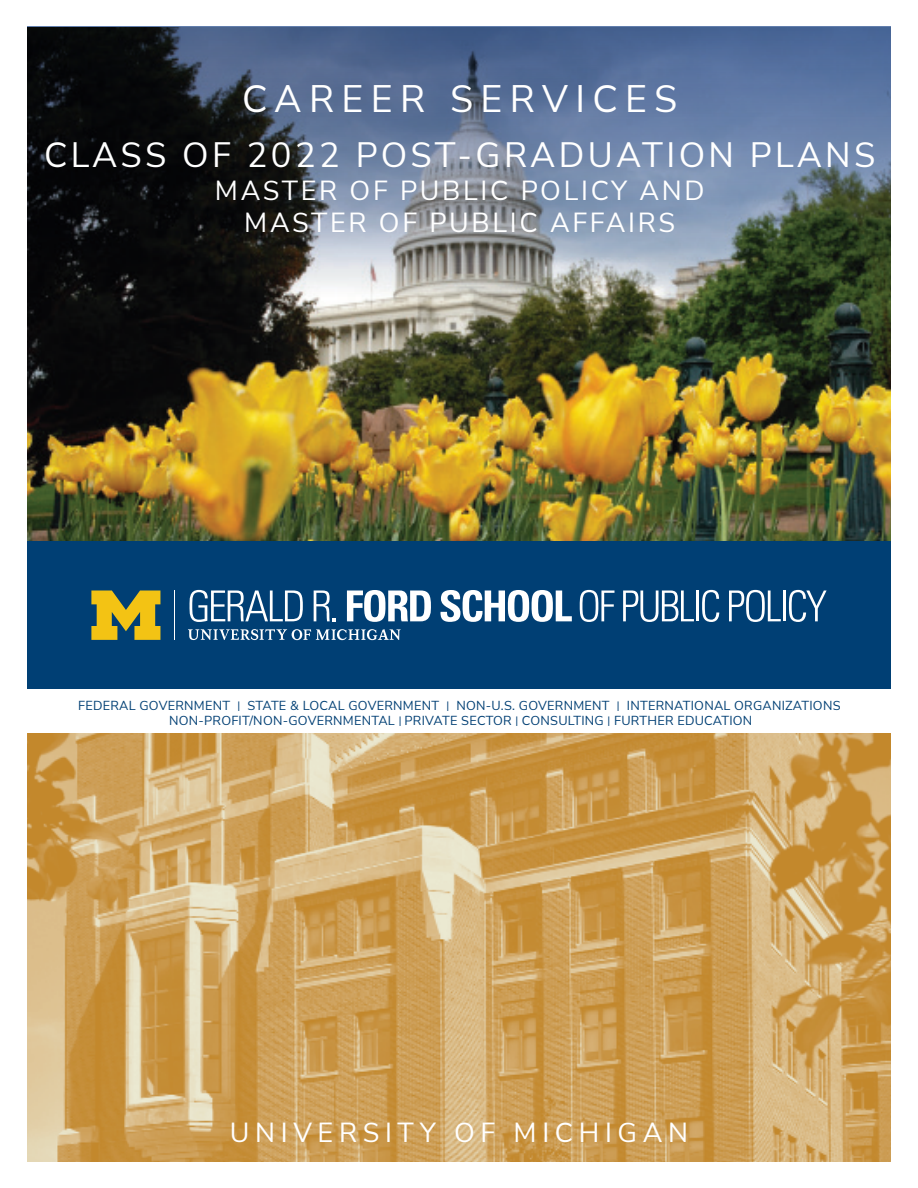
<style>
.page{position:relative;width:918px;height:1188px;background:#fff}
.page>*{position:absolute;margin:0;border:0;box-sizing:border-box;transform-origin:0 0}
.t1{font:37.5px "Nunito Sans";letter-spacing:.2em;color:#fff}
.t2{font:34.5px "Nunito Sans";letter-spacing:.1em;color:#fff}
.t3{font:27px/32.4px "Nunito Sans";letter-spacing:.1em;color:#fff;text-align:center}
.t4{font:27px "Nunito Sans";letter-spacing:.21em;color:#fff}
.t5{font:12.75px "Nunito Sans";letter-spacing:.02em;color:#003f74}
.s1{font-size:10.5px}
</style>
<div class="page">
<img style="left:28px;top:297px;width:863px;height:244px">
<svg style="left:28px;top:26px;width:863px;height:271px;background:#515e70"></svg>
<img style="left:27px;top:733px;width:864px;height:428px">
<div style="left:27px;top:541px;width:864px;height:148px;background:#003f74"></div>
<svg style="left:189px;top:590px;width:114px;height:32px"></svg>
<svg style="left:314px;top:591px;width:22px;height:30px"></svg>
<svg style="left:347px;top:590px;width:84px;height:32px"></svg>
<svg style="left:440px;top:590px;width:132px;height:32px"></svg>
<svg style="left:580px;top:590px;width:35px;height:32px"></svg>
<svg style="left:623px;top:591px;width:71px;height:31px"></svg>
<hr style="left:696px;top:591px;width:3px;height:30px;background:#fff">
<svg style="left:702px;top:590px;width:17px;height:32px"></svg>
<svg style="left:729px;top:590px;width:52px;height:32px"></svg>
<hr style="left:783px;top:591px;width:3px;height:30px;background:#fff">
<svg style="left:789px;top:590px;width:38px;height:32px"></svg>
<hr style="left:174px;top:590px;width:1px;height:50px;background:#fff">
<svg style="left:91px;top:590px;width:69px;height:50px"></svg>
<svg style="left:188px;top:629px;width:213px;height:11px"></svg>
<p class="t1" style="left:242px;top:73px;width:437px">CAREER SERVICES</p>
<p class="t2" style="left:44px;top:131px;width:833px">CLASS OF 2022 POST-GRADUATION PLANS</p>
<p class="t3" style="left:215px;top:173px;width:491px">MASTER OF PUBLIC POLICY AND<br>MASTER OF PUBLIC AFFAIRS</p>
<p class="t5" style="left:78px;top:696px;width:764px">FEDERAL GOVERNMENT <span class="s1">|</span> STATE &amp; LOCAL GOVERNMENT <span class="s1">|</span> NON-U.S. GOVERNMENT <span class="s1">|</span> INTERNATIONAL ORGANIZATIONS</p>
<p class="t5" style="left:169px;top:712px;width:585px">NON-PROFIT/NON-GOVERNMENTAL <span class="s1">|</span> PRIVATE SECTOR <span class="s1">|</span> CONSULTING <span class="s1">|</span> FURTHER EDUCATION</p>
<p class="t4" style="left:230px;top:1114px;width:460px">UNIVERSITY OF MICHIGAN</p>
</div>
